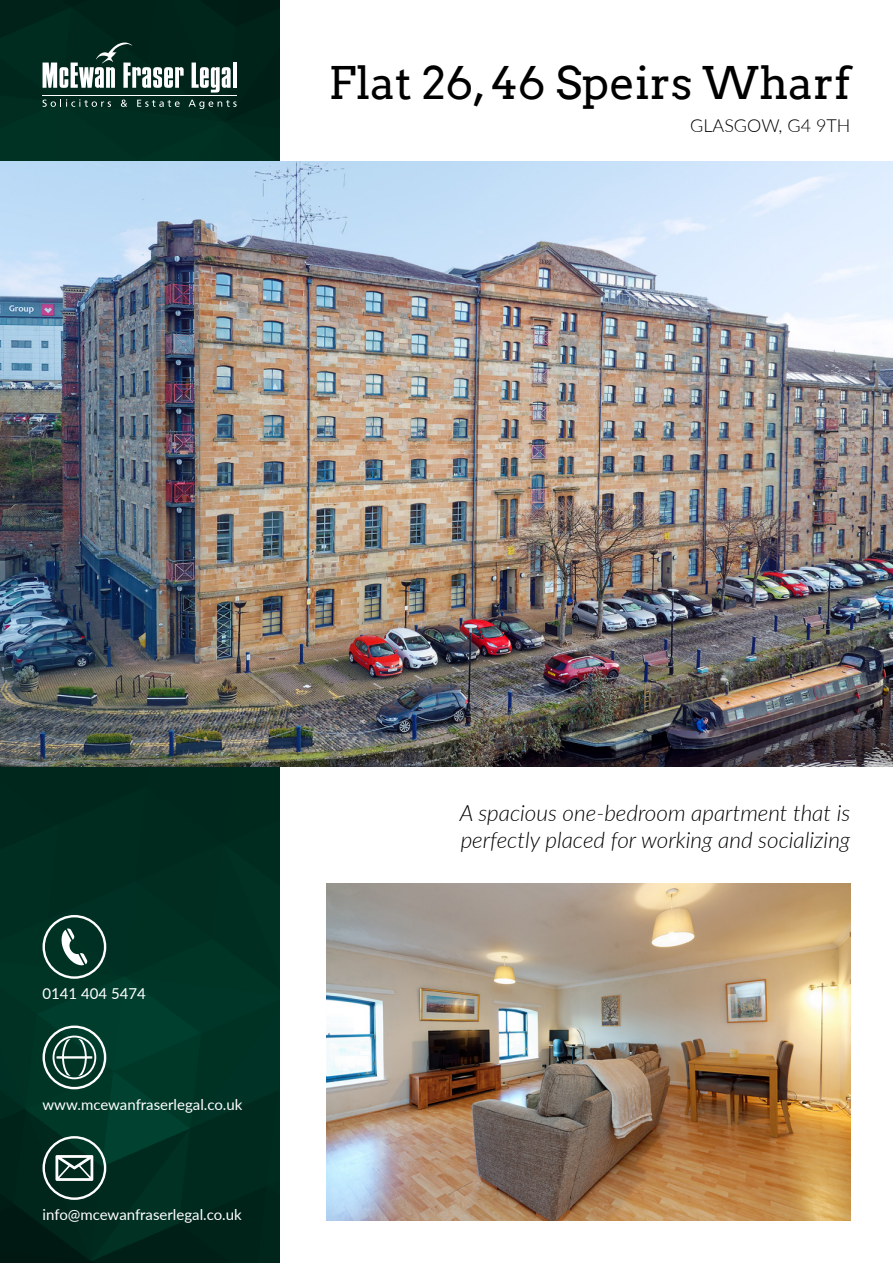
<style>
.page{position:relative;width:893px;height:1263px;background:#fff}
.page>*{position:absolute;margin:0;border:0;box-sizing:border-box;transform-origin:0 0}
.t1{font:45px "Arvo";color:#000}
.t2{font:italic 300 22.5px/27px "Lato";color:#000}
.t3{font:300 18px "Lato";color:#000}
.t4{font:15px "Lato";color:#fff}
</style>
<div class="page">
<img style="left:0;top:0;width:279px;height:1263px">
<img style="left:0;top:162px;width:893px;height:605px">
<svg style="left:43px;top:43px;width:141px;height:45px"></svg>
<svg style="left:192px;top:63px;width:39px;height:30px"></svg>
<hr style="left:233px;top:63px;width:4px;height:25px;background:#fff">
<hr style="left:43px;top:95px;width:194px;height:1px;background:#fff">
<svg style="left:43px;top:99px;width:68px;height:8px"></svg>
<svg style="left:121px;top:100px;width:6px;height:7px"></svg>
<svg style="left:137px;top:100px;width:43px;height:7px"></svg>
<svg style="left:189px;top:100px;width:48px;height:9px"></svg>
<img style="left:326px;top:883px;width:524px;height:337px">
<svg style="left:43px;top:915px;width:63px;height:64px;background:#335a4f"></svg>
<svg style="left:43px;top:1025px;width:63px;height:64px;background:#3a6559"></svg>
<svg style="left:43px;top:1136px;width:63px;height:64px;background:#3a5b52"></svg>
<h1 class="t1" style="left:329px;top:55px;width:523px">Flat 26, 46 Speirs Wharf</h1>
<p class="t3" style="left:690px;top:113px;width:162px">GLASGOW, G4 9TH</p>
<p class="t4" style="left:43px;top:983px;width:105px">0141 404 5474</p>
<p class="t4" style="left:43px;top:1094px;width:201px">www.mcewanfraserlegal.co.uk</p>
<p class="t4" style="left:43px;top:1204px;width:201px">info@mcewanfraserlegal.co.uk</p>
<p class="t2" style="left:460px;top:798px;width:392px">A spacious one-bedroom apartment that is perfectly placed for working and socializing</p>
</div>
